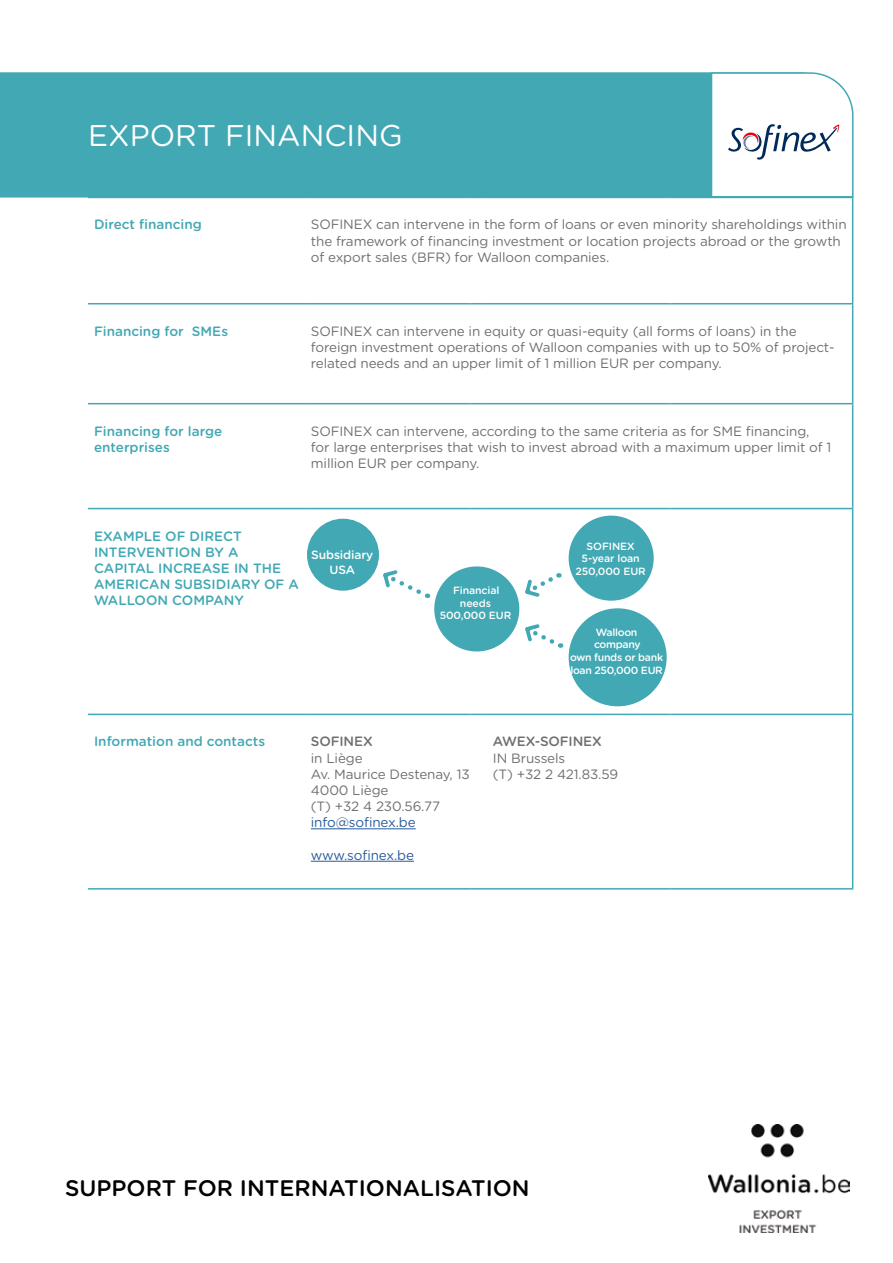
<style>
.page{position:relative;width:893px;height:1263px;background:#fff}
.page>*{position:absolute;margin:0;border:0;box-sizing:border-box;transform-origin:0 0}
.t1{font:30px "Gotham Rounded";color:#fff}
.t2{font:500 22.5px "Gotham Rounded";color:#000}
.t3{font:13.5px/16.2px "Gotham Rounded";letter-spacing:-.01em;color:#706f6f}
.t4{font:500 13.5px/16.2px "Gotham Rounded";color:#41a8b4}
.t5{font:13.5px "Gotham Rounded";letter-spacing:-.01em;color:#275b9b}
.t6{font:500 13.5px "Gotham Rounded";letter-spacing:-.01em;color:#706f6f}
.t7{font:500 12px/14.4px "Gotham Rounded";letter-spacing:-.01em;color:#fff;text-align:center}
.t8{font:500 10.5px/12.6px "Gotham Rounded";letter-spacing:-.01em;color:#fff;text-align:center}
.t9{font:500 10.5px/12.6px "Gotham Rounded";letter-spacing:-.03em;color:#fff;text-align:center}
</style>
<div class="page">
<img style="left:708px;top:1124px;width:141px;height:108px">
<hr style="left:852px;top:198px;width:1px;height:105px;background:#41a8b4">
<hr style="left:852px;top:304px;width:1px;height:99px;background:#41a8b4">
<hr style="left:852px;top:404px;width:1px;height:104px;background:#41a8b4">
<hr style="left:88px;top:303px;width:217px;height:1px;background:#41a8b4">
<hr style="left:88px;top:403px;width:217px;height:1px;background:#41a8b4">
<hr style="left:88px;top:508px;width:217px;height:1px;background:#41a8b4">
<hr style="left:88px;top:714px;width:217px;height:1px;background:#41a8b4">
<hr style="left:88px;top:888px;width:217px;height:1px;background:#41a8b4">
<hr style="left:305px;top:303px;width:166px;height:1px;background:#41a8b4">
<svg style="left:471px;top:303px;width:16px;height:1px"></svg>
<hr style="left:487px;top:303px;width:184px;height:1px;background:#41a8b4">
<hr style="left:671px;top:303px;width:182px;height:1px;background:#41a8b4">
<hr style="left:305px;top:403px;width:166px;height:1px;background:#41a8b4">
<svg style="left:471px;top:403px;width:16px;height:1px"></svg>
<hr style="left:487px;top:403px;width:184px;height:1px;background:#41a8b4">
<hr style="left:671px;top:403px;width:182px;height:1px;background:#41a8b4">
<hr style="left:305px;top:508px;width:166px;height:1px;background:#41a8b4">
<svg style="left:471px;top:508px;width:16px;height:1px"></svg>
<hr style="left:487px;top:508px;width:184px;height:1px;background:#41a8b4">
<hr style="left:671px;top:508px;width:182px;height:1px;background:#41a8b4">
<hr style="left:305px;top:714px;width:166px;height:1px;background:#41a8b4">
<svg style="left:471px;top:714px;width:16px;height:1px"></svg>
<hr style="left:487px;top:714px;width:184px;height:1px;background:#41a8b4">
<hr style="left:671px;top:714px;width:182px;height:1px;background:#41a8b4">
<hr style="left:305px;top:888px;width:166px;height:1px;background:#41a8b4">
<svg style="left:471px;top:888px;width:16px;height:1px"></svg>
<hr style="left:487px;top:888px;width:184px;height:1px;background:#41a8b4">
<hr style="left:671px;top:888px;width:182px;height:1px;background:#41a8b4">
<hr style="left:852px;top:509px;width:1px;height:205px;background:#41a8b4">
<hr style="left:852px;top:715px;width:1px;height:173px;background:#41a8b4">
<hr style="left:311px;top:828px;width:105px;height:1px;background:#275b9b">
<hr style="left:311px;top:861px;width:103px;height:1px;background:#275b9b">
<div style="left:0;top:72px;width:710px;height:126px;background:#41a8b4"></div>
<div style="left:307px;top:519px;width:72px;height:72px;background:#41a8b4;border-radius:50%"></div>
<div style="left:569px;top:516px;width:85px;height:85px;background:#41a8b4;border-radius:50%"></div>
<div style="left:434px;top:566px;width:85px;height:85px;background:#41a8b4;border-radius:50%"></div>
<div style="left:569px;top:608px;width:98px;height:98px;background:#41a8b4;border-radius:50%"></div>
<svg style="left:383px;top:570px;width:45px;height:28px"></svg>
<svg style="left:525px;top:624px;width:36px;height:24px"></svg>
<svg style="left:525px;top:573px;width:34px;height:24px"></svg>
<svg style="left:710px;top:72px;width:144px;height:126px"></svg>
<h1 class="t1" style="left:88px;top:115px;width:316px">EXPORT FINANCING</h1>
<p class="t4" style="left:94px;top:216px;width:109px">Direct financing</p>
<p class="t3" style="left:311px;top:216px;width:537px">SOFINEX can intervene in the form of loans or even minority shareholdings within the framework of financing investment or location projects abroad or the growth of export sales (BFR) for Walloon companies.</p>
<p class="t4" style="left:94px;top:322px;width:136px">Financing for SMEs</p>
<p class="t3" style="left:311px;top:322px;width:525px">SOFINEX can intervene in equity or quasi-equity (all forms of loans) in the foreign investment operations of Walloon companies with up to 50% of project&shy;related needs and an upper limit of 1 million EUR per company.</p>
<p class="t4" style="left:94px;top:422px;width:130px">Financing for large enterprises</p>
<p class="t3" style="left:311px;top:422px;width:522px">SOFINEX can intervene, according to the same criteria as for SME financing, for large enterprises that wish to invest abroad with a maximum upper limit of 1 million EUR per company.</p>
<p class="t4" style="left:94px;top:527px;width:206px">EXAMPLE OF DIRECT<br>INTERVENTION BY A<br>CAPITAL INCREASE IN THE<br>AMERICAN SUBSIDIARY OF A<br>WALLOON COMPANY</p>
<p class="t7" style="left:311px;top:547px;width:64px">Subsidiary<br>USA</p>
<p class="t8" style="left:575px;top:539px;width:72px">SOFINEX<br>5-year loan<br>250,000 EUR</p>
<p class="t8" style="left:440px;top:584px;width:73px">Financial needs<br>500,000 EUR</p>
<p class="t9" style="left:570px;top:625px;width:94px">Walloon<br>company<br>own funds or bank loan 250,000 EUR</p>
<p class="t4" style="left:94px;top:733px;width:173px">Information and contacts</p>
<p class="t6" style="left:311px;top:732px;width:63px">SOFINEX</p>
<p class="t3" style="left:311px;top:749px;width:160px">in Liège<br>Av. Maurice Destenay, 13<br>4000 Liège<br>(T) +32 4 230.56.77</p>
<p class="t5" style="left:311px;top:813px;width:106px">info@sofinex.be</p>
<p class="t5" style="left:311px;top:846px;width:105px">www.sofinex.be</p>
<p class="t6" style="left:493px;top:732px;width:110px">AWEX-SOFINEX</p>
<p class="t3" style="left:493px;top:749px;width:127px">IN Brussels<br>(T) +32 2 421.83.59</p>
<h2 class="t2" style="left:65px;top:1172px;width:466px">SUPPORT FOR INTERNATIONALISATION</h2>
</div>
